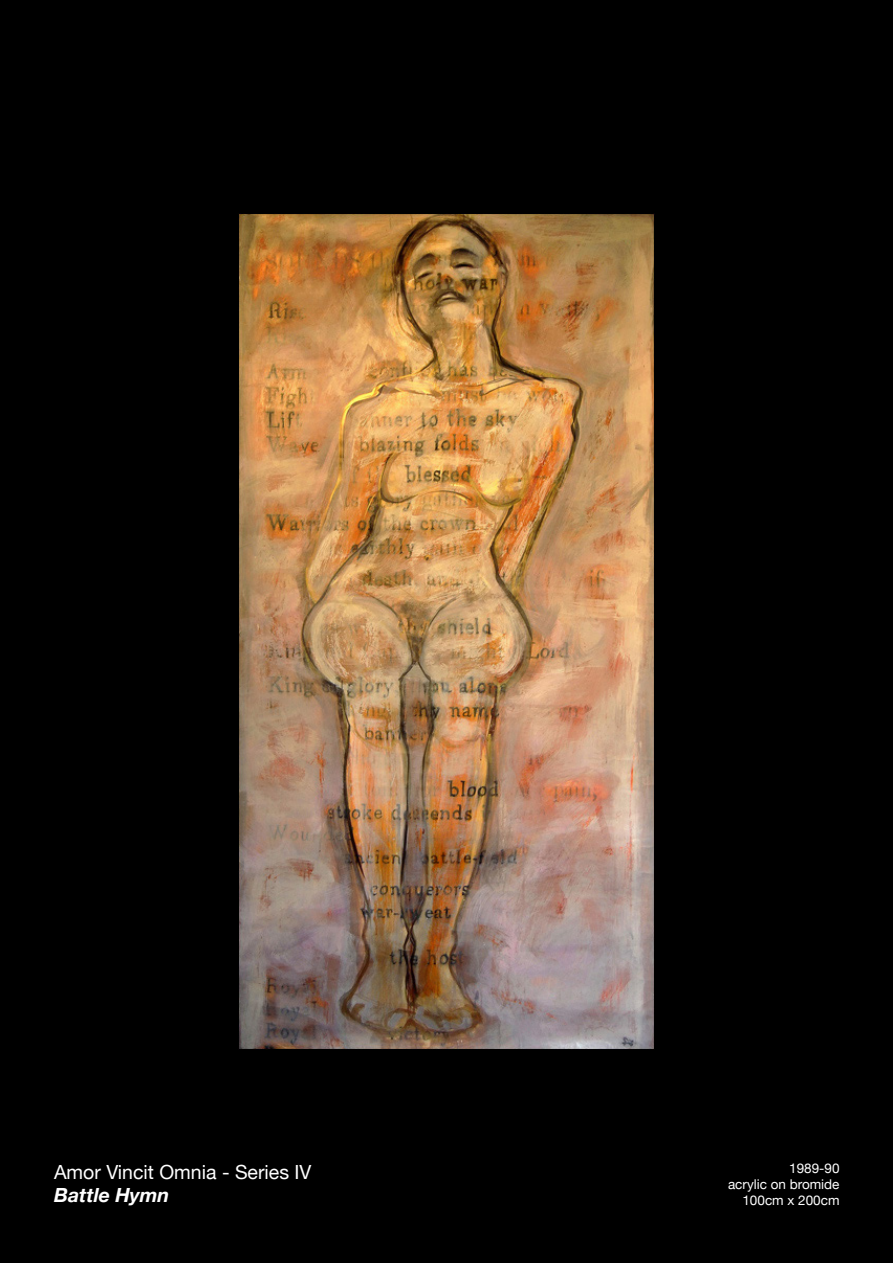
<style>
.page{position:relative;width:893px;height:1263px;background:#000}
.page>*{position:absolute;margin:0;border:0;box-sizing:border-box;transform-origin:0 0}
.t1{font:19.5px "Helvetica Neue";color:#fff}
.t2{font:italic 700 19.5px "Helvetica Neue";color:#fff}
.t3{font:13.5px/16.2px "Helvetica Neue";color:#fff;text-align:right}
</style>
<div class="page">
<img style="left:239px;top:214px;width:415px;height:835px">
<h1 class="t1" style="left:54px;top:1158px;width:259px">Amor Vincit Omnia - Series IV</h1>
<h1 class="t2" style="left:54px;top:1180px;width:117px">Battle Hymn</h1>
<p class="t3" style="left:728px;top:1161px;width:113px">1989-90<br>acrylic on bromide<br>100cm x 200cm</p>
</div>
